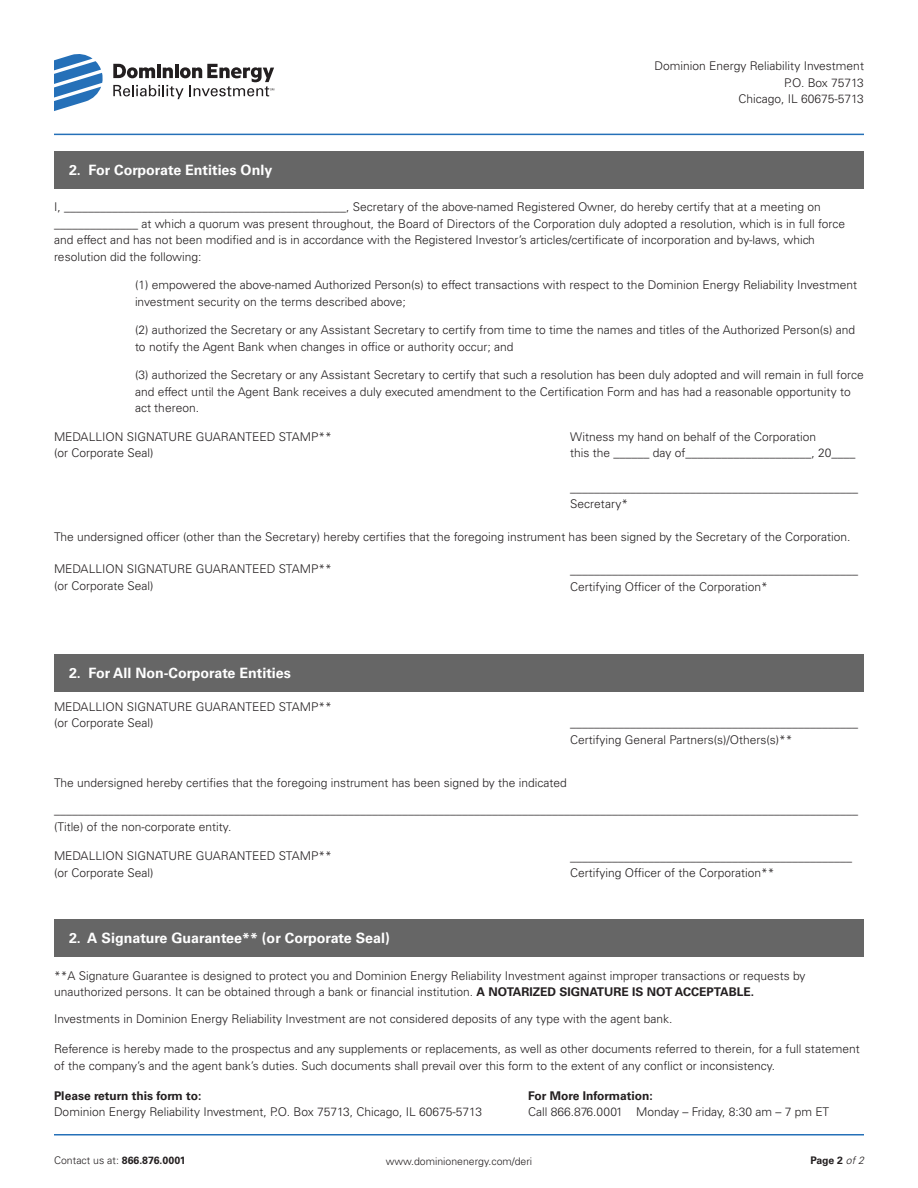
<style>
.page{position:relative;width:918px;height:1188px;background:#fff}
.page>*{position:absolute;margin:0;border:0;box-sizing:border-box;transform-origin:0 0}
.t1{font:700 14.25px "Univers LT Std";color:#fff}
.Body_Copy{font:300 12px/16.5px "Univers LT Std";color:#231f20}
.Indent{font:300 12px/16.5px "Univers LT Std";color:#231f20}
.Body_Copy-2{font:700 12px "Univers LT Std";color:#231f20}
.t2{font:300 10.5px "Univers LT Std";color:#231f20}
.t3{font:700 10.5px "Univers LT Std";color:#231f20}
.s1{font-weight:700}
.s2{font-weight:300;font-style:italic}
</style>
<div class="page">
<hr style="left:54px;top:134px;width:810px;height:1px;background:#2570b8">
<hr style="left:54px;top:1134px;width:810px;height:2px;background:#2570b8">
<svg style="left:54px;top:54px;width:49px;height:57px"></svg>
<svg style="left:113px;top:64px;width:161px;height:35px"></svg>
<div style="left:54px;top:151px;width:810px;height:38px;background:#666"></div>
<div style="left:54px;top:654px;width:810px;height:37px;background:#666"></div>
<div style="left:54px;top:919px;width:810px;height:38px;background:#666"></div>
<p class="t1" style="left:69px;top:162px;width:205px">2. For Corporate Entities Only</p>
<p class="Body_Copy" style="left:654px;top:58px;width:211px;text-align:right">Dominion Energy Reliability Investment<br>P.O. Box 75713<br>Chicago, IL 60675-5713</p>
<p class="Body_Copy" style="left:54px;top:199px;width:793px">I, _______________________________________________, Secretary of the above-named Registered Owner, do hereby certify that at a meeting on ______________ at which a quorum was present throughout, the Board of Directors of the Corporation duly adopted a resolution, which is in full force and effect and has not been modified and is in accordance with the Registered Investor’s articles/certificate of incorporation and by-laws, which resolution did the following:</p>
<p class="Indent" style="left:135px;top:277px;width:724px">(1) empowered the above-named Authorized Person(s) to effect transactions with respect to the Dominion Energy Reliability Investment investment security on the terms described above;</p>
<p class="Indent" style="left:135px;top:322px;width:722px">(2) authorized the Secretary or any Assistant Secretary to certify from time to time the names and titles of the Authorized Person(s) and to notify the Agent Bank when changes in office or authority occur; and</p>
<p class="Indent" style="left:135px;top:367px;width:730px">(3) authorized the Secretary or any Assistant Secretary to certify that such a resolution has been duly adopted and will remain in full force and effect until the Agent Bank receives a duly executed amendment to the Certification Form and has had a reasonable opportunity to act thereon.</p>
<p class="Body_Copy" style="left:54px;top:428px;width:279px">MEDALLION SIGNATURE GUARANTEED STAMP** (or Corporate Seal)</p>
<p class="Body_Copy" style="left:570px;top:428px;width:287px">Witness my hand on behalf of the Corporation<br>this the ______ day of_____________________, 20____</p>
<p class="Body_Copy" style="left:570px;top:479px;width:290px">________________________________________________</p>
<p class="Body_Copy" style="left:570px;top:496px;width:60px">Secretary*</p>
<p class="Body_Copy" style="left:54px;top:528px;width:798px">The undersigned officer (other than the Secretary) hereby certifies that the foregoing instrument has been signed by the Secretary of the Corporation.</p>
<p class="Body_Copy" style="left:54px;top:561px;width:279px">MEDALLION SIGNATURE GUARANTEED STAMP** (or Corporate Seal)</p>
<p class="t1" style="left:69px;top:664px;width:223px">2. For All Non-Corporate Entities</p>
<p class="Body_Copy" style="left:54px;top:698px;width:279px">MEDALLION SIGNATURE GUARANTEED STAMP** (or Corporate Seal)</p>
<p class="Body_Copy" style="left:570px;top:562px;width:290px">________________________________________________</p>
<p class="Body_Copy" style="left:570px;top:578px;width:199px">Certifying Officer of the Corporation*</p>
<p class="Body_Copy" style="left:570px;top:715px;width:290px">________________________________________________</p>
<p class="Body_Copy" style="left:570px;top:731px;width:224px">Certifying General Partners(s)/Others(s)**</p>
<p class="Body_Copy" style="left:54px;top:775px;width:514px">The undersigned hereby certifies that the foregoing instrument has been signed by the indicated</p>
<p class="Body_Copy" style="left:54px;top:802px;width:805px">______________________________________________________________________________________________________________________________________</p>
<p class="Body_Copy" style="left:54px;top:818px;width:179px">(Title) of the non-corporate entity.</p>
<p class="Body_Copy" style="left:54px;top:848px;width:279px">MEDALLION SIGNATURE GUARANTEED STAMP** (or Corporate Seal)</p>
<p class="Body_Copy" style="left:570px;top:848px;width:284px">_______________________________________________</p>
<p class="Body_Copy" style="left:570px;top:865px;width:206px">Certifying Officer of the Corporation**</p>
<p class="t1" style="left:69px;top:930px;width:322px">2. A Signature Guarantee** (or Corporate Seal)</p>
<p class="Body_Copy" style="left:54px;top:967px;width:753px">**A Signature Guarantee is designed to protect you and Dominion Energy Reliability Investment against improper transactions or requests by unauthorized persons. It can be obtained through a bank or financial institution. <span class="s1">A NOTARIZED SIGNATURE IS NOT ACCEPTABLE.</span></p>
<p class="Body_Copy" style="left:54px;top:1011px;width:620px">Investments in Dominion Energy Reliability Investment are not considered deposits of any type with the agent bank.</p>
<p class="Body_Copy" style="left:54px;top:1041px;width:807px">Reference is hereby made to the prospectus and any supplements or replacements, as well as other documents referred to therein, for a full statement of the company’s and the agent bank’s duties. Such documents shall prevail over this form to the extent of any conflict or inconsistency.</p>
<p class="Body_Copy-2" style="left:54px;top:1089px;width:149px">Please return this form to:</p>
<p class="Body_Copy" style="left:54px;top:1104px;width:430px">Dominion Energy Reliability Investment, P.O. Box 75713, Chicago, IL 60675-5713</p>
<p class="Body_Copy-2" style="left:528px;top:1088px;width:126px">For More Information:</p>
<p class="Body_Copy" style="left:528px;top:1104px;width:303px">Call 866.876.0001 Monday – Friday, 8:30 am – 7 pm ET</p>
<p class="t2" style="left:54px;top:1154px;width:133px">Contact us at: <span class="s1">866.876.0001</span></p>
<p class="t2" style="left:386px;top:1155px;width:148px">www.dominionenergy.com/deri</p>
<p class="t3" style="left:810px;top:1154px;width:55px">Page 2 <span class="s2">of 2</span></p>
</div>
